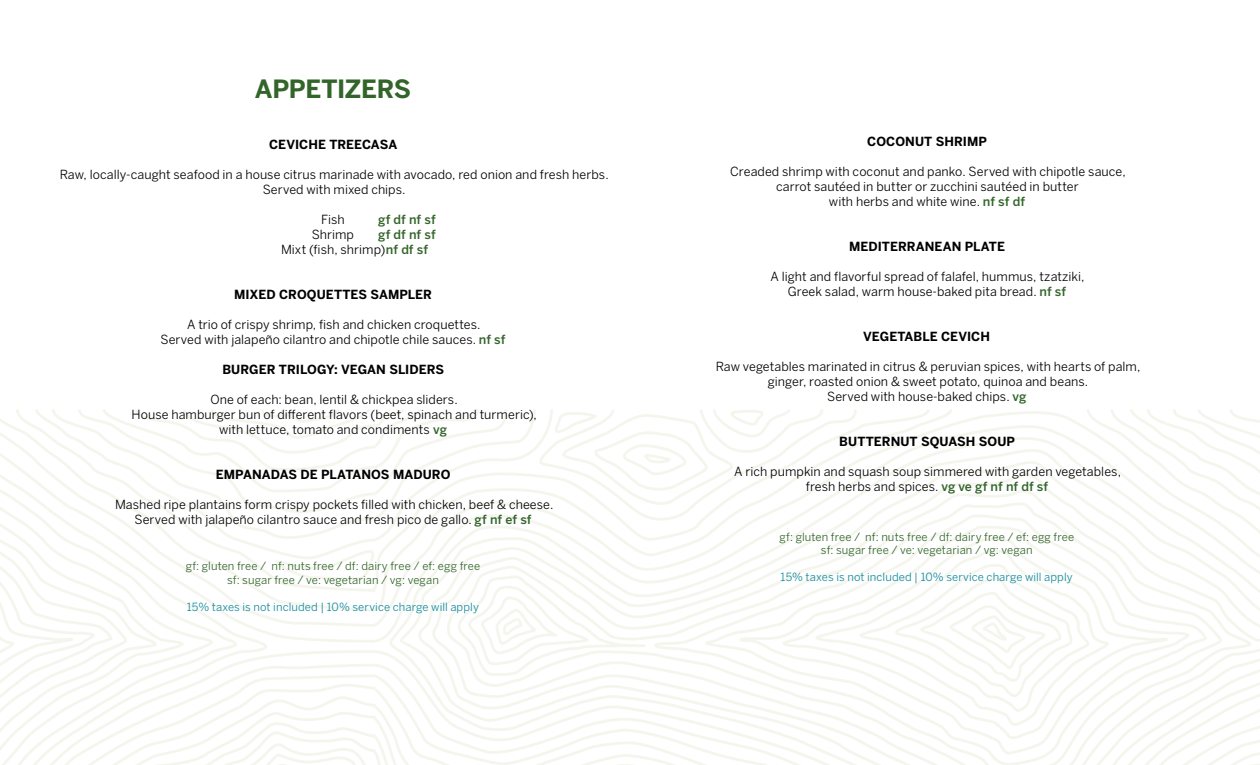
<style>
.page{position:relative;width:1260px;height:765px;background:#fff}
.page>*{position:absolute;margin:0;border:0;box-sizing:border-box;transform-origin:0 0}
.t1{font:700 25px "Benton Sans";letter-spacing:-.015em;color:#33652b}
.t2{font:12.5px/15px "Benton Sans";letter-spacing:.005em;color:#000;text-align:center}
.t3{font:700 12.5px "Benton Sans";letter-spacing:.005em;color:#000}
.t4{font:500 12.5px/15px "Benton Sans";letter-spacing:.005em;color:#33652b}
.t5{font:11.25px/13.5px "Benton Sans";letter-spacing:.01em;color:#33652b;text-align:center}
.t6{font:11.25px "Benton Sans";letter-spacing:.01em;color:#128b9e}
.s1{font-weight:500;color:#33652b}
</style>
<div class="page">
<svg style="left:0;top:410px;width:1260px;height:355px"></svg>
<h1 class="t1" style="left:255px;top:74px;width:158px">APPETIZERS</h1>
<p class="t3" style="left:269px;top:137px;width:130px">CEVICHE TREECASA</p>
<p class="t2" style="left:60px;top:167px;width:551px">Raw, locally-caught seafood in a house citrus marinade with avocado, red onion and fresh herbs.<br>Served with mixed chips.</p>
<p class="t2" style="left:321px;top:212px;width:25px">Fish</p>
<p class="t2" style="left:312px;top:227px;width:44px">Shrimp</p>
<p class="t2" style="left:281px;top:242px;width:149px">Mixt (fish, shrimp)<span class="s1">nf df sf</span></p>
<p class="t3" style="left:234px;top:287px;width:199px">MIXED CROQUETTES SAMPLER</p>
<p class="t2" style="left:161px;top:317px;width:347px">A trio of crispy shrimp, fish and chicken croquettes.<br>Served with jalapeño cilantro and chipotle chile sauces. <span class="s1">nf sf</span></p>
<p class="t3" style="left:222px;top:362px;width:223px">BURGER TRILOGY: VEGAN SLIDERS</p>
<p class="t2" style="left:132px;top:392px;width:407px">One of each: bean, lentil &amp; chickpea sliders.<br>House hamburger bun of different flavors (beet, spinach and turmeric), with lettuce, tomato and condiments <span class="s1">vg</span></p>
<p class="t3" style="left:216px;top:467px;width:236px">EMPANADAS DE PLATANOS MADURO</p>
<p class="t2" style="left:115px;top:497px;width:440px">Mashed ripe plantains form crispy pockets filled with chicken, beef &amp; cheese.<br>Served with jalapeño cilantro sauce and fresh pico de gallo. <span class="s1">gf nf ef sf</span></p>
<p class="t5" style="left:186px;top:559px;width:296px">gf: gluten free / nf: nuts free / df: dairy free / ef: egg free sf: sugar free / ve: vegetarian / vg: vegan</p>
<p class="t6" style="left:187px;top:600px;width:294px">15% taxes is not included | 10% service charge will apply</p>
<p class="t4" style="left:378px;top:211px;width:59px">gf df nf sf gf df nf sf</p>
<p class="t3" style="left:867px;top:134px;width:121px">COCONUT SHRIMP</p>
<p class="t2" style="left:730px;top:164px;width:397px">Creaded shrimp with coconut and panko. Served with chipotle sauce, carrot sautéed in butter or zucchini sautéed in butter<br>with herbs and white wine. <span class="s1">nf sf df</span></p>
<p class="t3" style="left:849px;top:239px;width:157px">MEDITERRANEAN PLATE</p>
<p class="t2" style="left:771px;top:269px;width:315px">A light and flavorful spread of falafel, hummus, tzatziki,<br>Greek salad, warm house-baked pita bread. <span class="s1">nf sf</span></p>
<p class="t3" style="left:863px;top:329px;width:128px">VEGETABLE CEVICH</p>
<p class="t2" style="left:716px;top:359px;width:426px">Raw vegetables marinated in citrus &amp; peruvian spices, with hearts of palm, ginger, roasted onion &amp; sweet potato, quinoa and beans.<br>Served with house-baked chips. <span class="s1">vg</span></p>
<p class="t3" style="left:839px;top:434px;width:177px">BUTTERNUT SQUASH SOUP</p>
<p class="t2" style="left:734px;top:464px;width:388px">A rich pumpkin and squash soup simmered with garden vegetables, fresh herbs and spices. <span class="s1">vg ve gf nf nf df sf</span></p>
<p class="t5" style="left:780px;top:530px;width:296px">gf: gluten free / nf: nuts free / df: dairy free / ef: egg free sf: sugar free / ve: vegetarian / vg: vegan</p>
<p class="t6" style="left:781px;top:570px;width:294px">15% taxes is not included | 10% service charge will apply</p>
</div>
